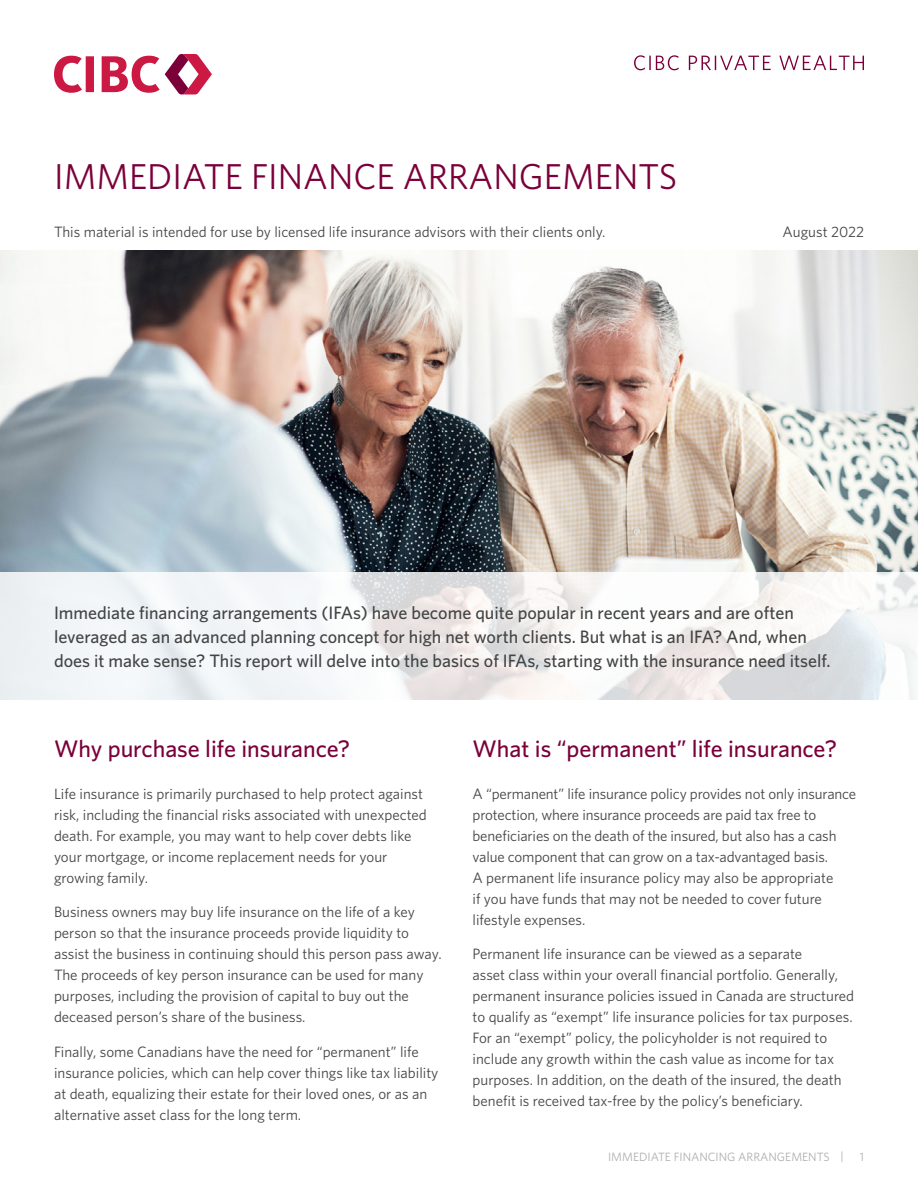
<style>
.page{position:relative;width:918px;height:1188px;background:#fff}
.page>*{position:absolute;margin:0;border:0;box-sizing:border-box;transform-origin:0 0}
.Header_H1{font:36px "Whitney";color:#7b003a}
.Subheader_H2{font:500 24px "Whitney";color:#7b003a}
.Body_P{font:500 18px/24px "Whitney";color:#434444}
.Body_P-2{font:15px/21px "Whitney";color:#434444}
.t1{font:12px "Whitney";color:#acaeb1}
</style>
<div class="page">
<img style="left:0;top:251px;width:918px;height:321px">
<svg style="left:0;top:572px;width:918px;height:128px;fill:#f2f5f6"></svg>
<svg style="left:54px;top:54px;width:158px;height:40px"></svg>
<svg style="left:634px;top:55px;width:45px;height:15px"></svg>
<svg style="left:689px;top:55px;width:82px;height:15px"></svg>
<svg style="left:779px;top:55px;width:85px;height:15px"></svg>
<h1 class="Header_H1" style="left:54px;top:153px;width:625px">IMMEDIATE FINANCE ARRANGEMENTS</h1>
<p class="Body_P-2" style="left:54px;top:221px;width:553px">This material is intended for use by licensed life insurance advisors with their clients only.</p>
<p class="Body_P-2" style="left:783px;top:221px;width:83px">August 2022</p>
<p class="Body_P" style="left:54px;top:601px;width:778px">Immediate financing arrangements (IFAs) have become quite popular in recent years and are often leveraged as an advanced planning concept for high net worth clients. But what is an IFA? And, when does it make sense? This report will delve into the basics of IFAs, starting with the insurance need itself.</p>
<h2 class="Subheader_H2" style="left:54px;top:733px;width:298px">Why purchase life insurance?</h2>
<p class="Body_P-2" style="left:54px;top:783px;width:374px">Life insurance is primarily purchased to help protect against risk, including the financial risks associated with unexpected death. For example, you may want to help cover debts like your mortgage, or income replacement needs for your growing family.</p>
<p class="Body_P-2" style="left:54px;top:901px;width:389px">Business owners may buy life insurance on the life of a key person so that the insurance proceeds provide liquidity to assist the business in continuing should this person pass away.<br>The proceeds of key person insurance can be used for many purposes, including the provision of capital to buy out the deceased person’s share of the business.</p>
<p class="Body_P-2" style="left:54px;top:1041px;width:386px">Finally, some Canadians have the need for “permanent” life insurance policies, which can help cover things like tax liability at death, equalizing their estate for their loved ones, or as an alternative asset class for the long term.</p>
<h2 class="Subheader_H2" style="left:473px;top:733px;width:366px">What is “permanent” life insurance?</h2>
<p class="Body_P-2" style="left:473px;top:783px;width:385px">A “permanent” life insurance policy provides not only insurance protection, where insurance proceeds are paid tax free to beneficiaries on the death of the insured, but also has a cash value component that can grow on a tax-advantaged basis.<br>A permanent life insurance policy may also be appropriate<br>if you have funds that may not be needed to cover future lifestyle expenses.</p>
<p class="Body_P-2" style="left:473px;top:943px;width:383px">Permanent life insurance can be viewed as a separate<br>asset class within your overall financial portfolio. Generally, permanent insurance policies issued in Canada are structured to qualify as “exempt” life insurance policies for tax purposes.<br>For an “exempt” policy, the policyholder is not required to include any growth within the cash value as income for tax purposes. In addition, on the death of the insured, the death benefit is received tax-free by the policy’s beneficiary.</p>
<p class="t1" style="left:608px;top:1149px;width:237px">IMMEDIATE FINANCING ARRANGEMENTS |</p>
<p class="t1" style="left:860px;top:1149px;width:6px">1</p>
</div>
